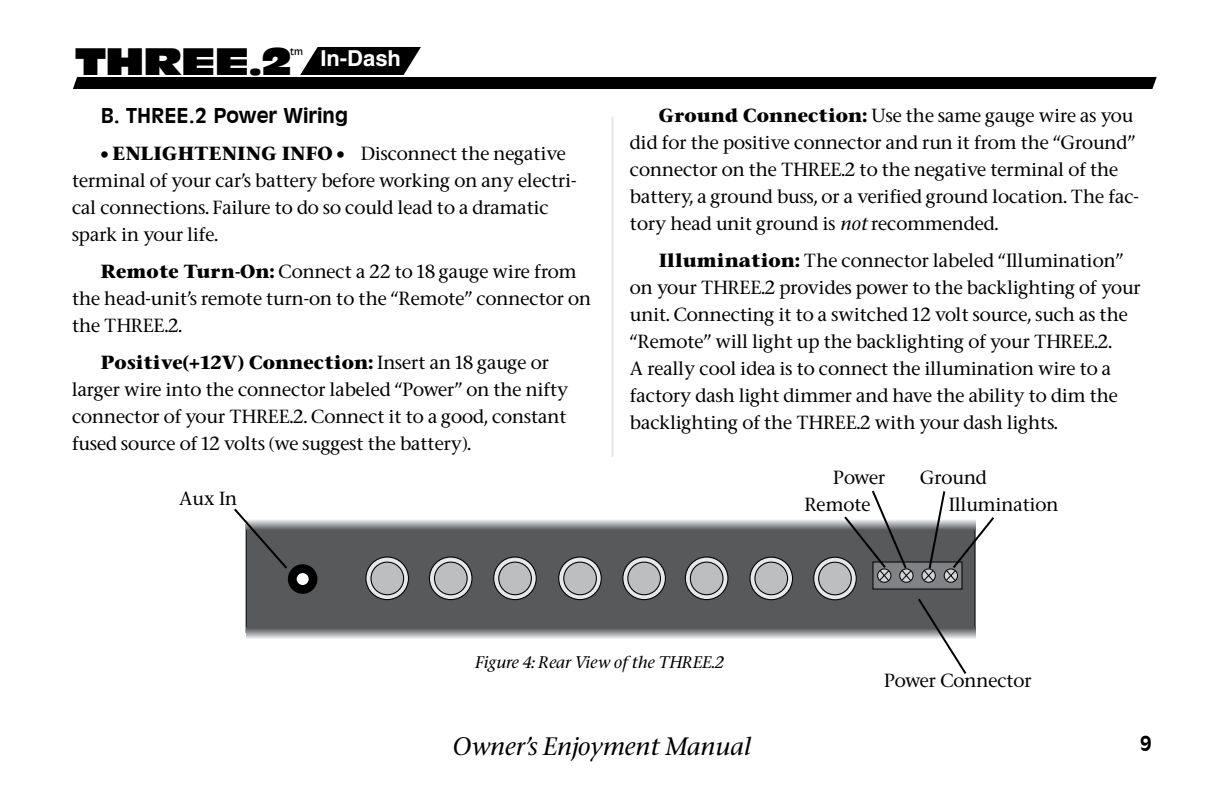
<style>
.page{position:relative;width:1224px;height:792px;background:#fff}
.page>*{position:absolute;margin:0;border:0;box-sizing:border-box;transform-origin:0 0}
.t1{font:36px "Incised 901 Nd BT Nord";letter-spacing:-.02em;color:#000}
.t2{font:italic 500 24px "Stone Serif";color:#000}
.t3{font:700 22px "Helvetica";color:#fff}
.t4{font:700 20px "Incised 901 BT";color:#000}
.t5{font:500 18px/27px "Stone Serif";color:#000}
.t6{font:italic 500 16px "Stone Serif";color:#000}
.t7{font:9.4px "Incised 901 BT";color:#000}
.s1{font-weight:700}
.s2{font-style:italic}
</style>
<div class="page">
<div style="left:300px;top:47px;width:130px;height:28px;background:#000"></div>
<svg style="left:300px;top:47px;width:18px;height:28px"></svg>
<svg style="left:403px;top:47px;width:27px;height:28px"></svg>
<hr style="left:611px;top:117px;width:2px;height:603px;background:#e6e7e8">
<div style="left:72px;top:77px;width:1087px;height:12px;background:#000"></div>
<svg style="left:72px;top:77px;width:5px;height:12px"></svg>
<svg style="left:1152px;top:77px;width:7px;height:12px"></svg>
<div style="left:594px;top:457px;width:36px;height:279px;background:#fff"></div>
<div style="left:246px;top:524px;width:729px;height:108px;background:#58595b;border:1px solid #000"></div>
<svg style="left:246px;top:628px;width:730px;height:11px"></svg>
<svg style="left:289px;top:520px;width:635px;height:9px;background:#a7a9ab"></svg>
<div style="left:873px;top:562px;width:89px;height:27px;background:#808285"></div>
<div style="left:900px;top:569px;width:13px;height:13px;border:1px solid #000;border-radius:50%"></div>
<div style="left:922px;top:569px;width:13px;height:13px;border:1px solid #000;border-radius:50%"></div>
<div style="left:944px;top:569px;width:14px;height:13px;border:1px solid #000;border-radius:50%"></div>
<div style="left:877px;top:569px;width:14px;height:13px;border:1px solid #000;border-radius:50%"></div>
<svg style="left:366px;top:557px;width:42px;height:43px"></svg>
<div style="left:365px;top:557px;width:44px;height:43px;border:1px solid #000;border-radius:50%"></div>
<svg style="left:429px;top:557px;width:43px;height:43px"></svg>
<div style="left:429px;top:557px;width:44px;height:43px;border:1px solid #000;border-radius:50%"></div>
<svg style="left:494px;top:557px;width:42px;height:43px"></svg>
<div style="left:493px;top:557px;width:44px;height:43px;border:1px solid #000;border-radius:50%"></div>
<svg style="left:559px;top:557px;width:42px;height:43px"></svg>
<div style="left:558px;top:557px;width:44px;height:43px;border:1px solid #000;border-radius:50%"></div>
<svg style="left:623px;top:557px;width:42px;height:43px"></svg>
<div style="left:622px;top:557px;width:44px;height:43px;border:1px solid #000;border-radius:50%"></div>
<svg style="left:685px;top:557px;width:43px;height:43px"></svg>
<div style="left:685px;top:557px;width:43px;height:43px;border:1px solid #000;border-radius:50%"></div>
<div style="left:371px;top:562px;width:33px;height:33px;background:#bcbec0;border-radius:50%"></div>
<div style="left:370px;top:562px;width:34px;height:33px;border:1px solid #000;border-radius:50%"></div>
<div style="left:435px;top:562px;width:32px;height:33px;background:#bcbec0;border-radius:50%"></div>
<div style="left:434px;top:562px;width:34px;height:33px;border:1px solid #000;border-radius:50%"></div>
<div style="left:499px;top:562px;width:32px;height:33px;background:#bcbec0;border-radius:50%"></div>
<div style="left:498px;top:562px;width:34px;height:33px;border:1px solid #000;border-radius:50%"></div>
<div style="left:564px;top:562px;width:32px;height:33px;background:#bcbec0;border-radius:50%"></div>
<div style="left:563px;top:562px;width:34px;height:33px;border:1px solid #000;border-radius:50%"></div>
<div style="left:628px;top:562px;width:32px;height:33px;background:#bcbec0;border-radius:50%"></div>
<div style="left:627px;top:562px;width:34px;height:33px;border:1px solid #000;border-radius:50%"></div>
<div style="left:690px;top:562px;width:33px;height:33px;background:#bcbec0;border-radius:50%"></div>
<div style="left:690px;top:562px;width:34px;height:33px;border:1px solid #000;border-radius:50%"></div>
<svg style="left:750px;top:557px;width:43px;height:43px"></svg>
<div style="left:749px;top:557px;width:44px;height:43px;border:1px solid #000;border-radius:50%"></div>
<svg style="left:814px;top:557px;width:42px;height:43px"></svg>
<div style="left:813px;top:557px;width:44px;height:43px;border:1px solid #000;border-radius:50%"></div>
<div style="left:755px;top:562px;width:33px;height:33px;background:#bcbec0;border-radius:50%"></div>
<div style="left:754px;top:562px;width:34px;height:33px;border:1px solid #000;border-radius:50%"></div>
<div style="left:819px;top:562px;width:32px;height:33px;background:#bcbec0;border-radius:50%"></div>
<div style="left:818px;top:562px;width:34px;height:33px;border:1px solid #000;border-radius:50%"></div>
<div style="left:289px;top:565px;width:28px;height:28px;background:#000;border-radius:50%"></div>
<div style="left:288px;top:564px;width:29px;height:30px;border:2px solid #000;border-radius:50%"></div>
<div style="left:296px;top:572px;width:13px;height:14px;background:#fff;border-radius:50%"></div>
<div style="left:295px;top:572px;width:15px;height:15px;border:2px solid #000;border-radius:50%"></div>
<svg style="left:924px;top:491px;width:70px;height:90px"></svg>
<svg style="left:842px;top:490px;width:69px;height:91px"></svg>
<svg style="left:916px;top:599px;width:52px;height:75px"></svg>
<svg style="left:234px;top:508px;width:55px;height:63px"></svg>
<h1 class="t1" style="left:75px;top:39px;width:218px">THREE.2</h1>
<p class="t7" style="left:290px;top:46px;width:14px">tm</p>
<p class="t3" style="left:320px;top:45px;width:82px">In-Dash</p>
<p class="t4" style="left:101px;top:104px;width:249px">B. THREE.2 Power Wiring</p>
<p class="t5" style="left:72px;top:140px;width:506px;text-indent:29px">• <span class="s1">ENLIGHTENING INFO</span> • Disconnect the negative terminal of your car’s battery before working on any electri&shy;cal connections. Failure to do so could lead to a dramatic spark in your life.</p>
<p class="t5" style="left:72px;top:258px;width:521px;text-indent:29px"><span class="s1">Remote Turn-On:</span> Connect a 22 to 18 gauge wire from the head-unit’s remote turn-on to the “Remote” connector on the THREE.2.</p>
<p class="t5" style="left:72px;top:349px;width:498px;text-indent:29px"><span class="s1">Positive(+12V) Connection:</span> Insert an 18 gauge or larger wire into the connector labeled “Power” on the nifty connector of your THREE.2. Connect it to a good, constant fused source of 12 volts (we suggest the battery).</p>
<p class="t5" style="left:179px;top:484px;width:60px">Aux In</p>
<p class="t5" style="left:630px;top:102px;width:510px;text-indent:29px"><span class="s1">Ground Connection:</span> Use the same gauge wire as you did for the positive connector and run it from the “Ground” connector on the THREE.2 to the negative terminal of the battery, a ground buss, or a verified ground location. The fac&shy;tory head unit ground is <span class="s2">not</span> recommended.</p>
<p class="t5" style="left:630px;top:247px;width:512px;text-indent:29px"><span class="s1">Illumination:</span> The connector labeled “Illumination” on your THREE.2 provides power to the backlighting of your unit. Connecting it to a switched 12 volt source, such as the “Remote” will light up the backlighting of your THREE.2.<br>A really cool idea is to connect the illumination wire to a factory dash light dimmer and have the ability to dim the backlighting of the THREE.2 with your dash lights.</p>
<p class="t5" style="left:805px;top:463px;width:82px;text-indent:29px">Power<br>Remote</p>
<p class="t5" style="left:949px;top:463px;width:111px;text-indent:-29px">Ground<br>Illumination</p>
<p class="t6" style="left:474px;top:652px;width:250px">Figure 4: Rear View of the THREE.2</p>
<p class="t5" style="left:884px;top:666px;width:149px">Power Connector</p>
<h2 class="t2" style="left:451px;top:731px;width:300px">Owner’s Enjoyment Manual</h2>
<p class="t4" style="left:1140px;top:732px;width:14px">9</p>
</div>
